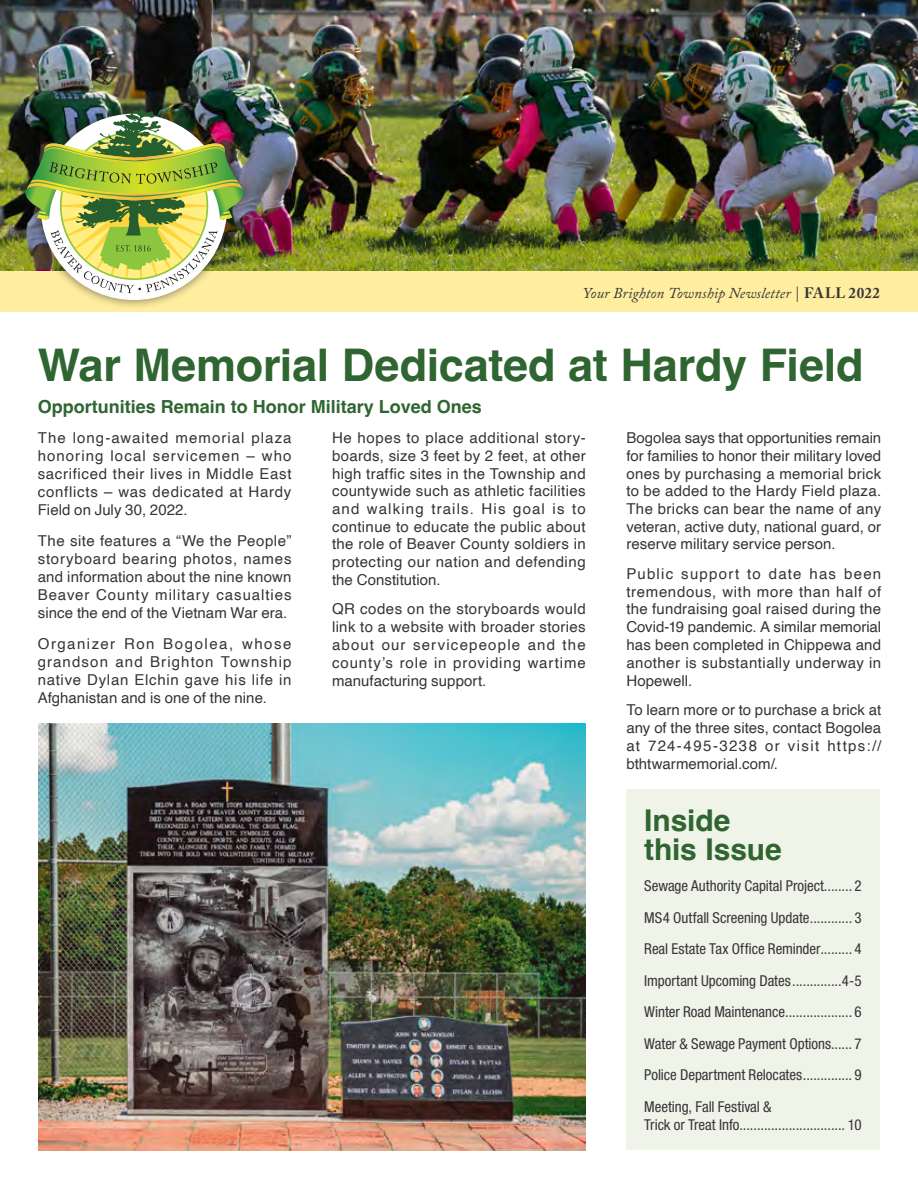
<style>
.page{position:relative;width:918px;height:1188px;background:#fff}
.page>*{position:absolute;margin:0;border:0;box-sizing:border-box;transform-origin:0 0}
.Headline_1{font:700 45px "Helvetica";letter-spacing:-.005em;color:#2f6531}
.Headline_1-2{font:700 30px/28.5px "Helvetica";letter-spacing:-.005em;color:#2f6531}
.Sub_Head_1{font:700 18px "Helvetica";color:#2f6531}
.Body_1{font:15px/17.7px "Helvetica";letter-spacing:.025em;color:#363536;text-align:justify}
.t1{font:condensed 15px/18px "Helvetica Neue";letter-spacing:-.005em;color:#363536}
.t2{font:italic 15px "Adobe Caslon Pro";letter-spacing:.01em;color:#363536}
.s1{font-style:normal}
.s2{font-weight:700;font-style:normal}
</style>
<div class="page">
<img style="left:0;top:0;width:918px;height:271px">
<div style="left:0;top:271px;width:918px;height:41px;background:#ffeda0"></div>
<div style="left:16px;top:100px;width:237px;height:210px;background:#231f20;opacity:.6"></div>
<img style="left:25px;top:109px;width:219px;height:194px">
<div style="left:626px;top:790px;width:254px;height:360px;background:#eff3e8"></div>
<img style="left:39px;top:724px;width:547px;height:426px">
<p class="t2" style="left:583px;top:284px;width:298px">Your Brighton Township Newsletter <span class="s1">|</span> <span class="s2">FALL 2022</span></p>
<p class="Headline_1" style="left:38px;top:337px;width:827px">War Memorial Dedicated at Hardy Field</p>
<p class="Sub_Head_1" style="left:38px;top:396px;width:446px">Opportunities Remain to Honor Military Loved Ones</p>
<p class="Body_1" style="left:38px;top:429px;width:255px">The long-awaited memorial plaza honoring local servicemen – who sacrificed their lives in Middle East conflicts – was dedicated at Hardy Field on July 30, 2022.</p>
<p class="Body_1" style="left:38px;top:532px;width:255px">The site features a “We the People” storyboard bearing photos, names and information about the nine known Beaver County military casualties since the end of the Vietnam War era.</p>
<p class="Body_1" style="left:38px;top:635px;width:255px">Organizer Ron Bogolea, whose grandson and Brighton Township native Dylan Elchin gave his life in Afghanistan and is one of the nine.</p>
<p class="Body_1" style="left:332px;top:430px;width:255px">He hopes to place additional story&shy;boards, size 3 feet by 2 feet, at other high traffic sites in the Township and countywide such as athletic facilities and walking trails. His goal is to continue to educate the public about the role of Beaver County soldiers in protecting our nation and defending the Constitution.</p>
<p class="Body_1" style="left:332px;top:601px;width:255px">QR codes on the storyboards would link to a website with broader stories about our servicepeople and the county’s role in providing wartime manufacturing support.</p>
<p class="Body_1" style="left:626px;top:430px;width:256px">Bogolea says that opportunities remain for families to honor their military loved ones by purchasing a memorial brick to be added to the Hardy Field plaza.<br>The bricks can bear the name of any veteran, active duty, national guard, or reserve military service person.</p>
<p class="Body_1" style="left:626px;top:565px;width:256px">Public support to date has been tremendous, with more than half of the fundraising goal raised during the Covid-19 pandemic. A similar memorial has been completed in Chippewa and another is substantially underway in Hopewell.</p>
<p class="Body_1" style="left:626px;top:702px;width:256px">To learn more or to purchase a brick at any of the three sites, contact Bogolea at 724-495-3238 or visit https:// bthtwarmemorial.com/.</p>
<p class="Headline_1-2" style="left:644px;top:810px;width:139px">Inside this Issue</p>
<p class="t1" style="left:644px;top:877px;width:219px">Sewage Authority Capital Project........ 2</p>
<p class="t1" style="left:644px;top:908px;width:219px">MS4 Outfall Screening Update............ 3</p>
<p class="t1" style="left:644px;top:940px;width:219px">Real Estate Tax Office Reminder......... 4</p>
<p class="t1" style="left:644px;top:971px;width:219px">Important Upcoming Dates..............4-5</p>
<p class="t1" style="left:644px;top:1003px;width:219px">Winter Road Maintenance................... 6</p>
<p class="t1" style="left:644px;top:1034px;width:219px">Water &amp; Sewage Payment Options...... 7</p>
<p class="t1" style="left:644px;top:1066px;width:219px">Police Department Relocates.............. 9</p>
<p class="t1" style="left:644px;top:1097px;width:219px">Meeting, Fall Festival &amp;<br>Trick or Treat Info.............................. 10</p>
</div>
